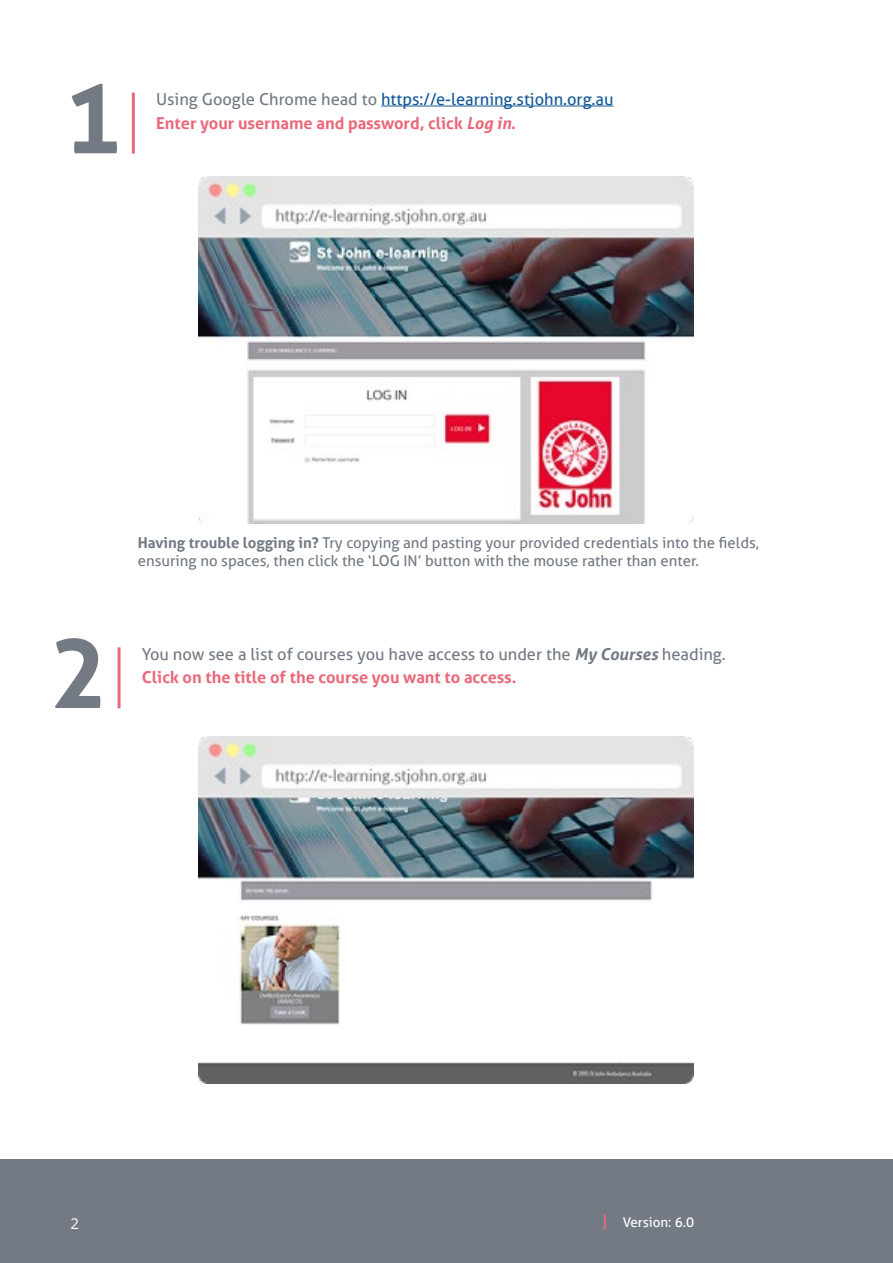
<style>
.page{position:relative;width:893px;height:1263px;background:#fff}
.page>*{position:absolute;margin:0;border:0;box-sizing:border-box;transform-origin:0 0}
.t1{font:700 97.2px "Aller";color:#737a84}
.t2{font:16.5px/23.9px "Aller";color:#737a84}
.t3{font:700 16.5px/23.9px "Aller";color:#ea6879}
.t4{font:15px/18px "Aller";color:#737a84}
.t5{font:15px "Open Sans";color:#fff}
.t6{font:13.5px "Aller";color:#fff}
.s1{font-weight:400;color:#737a84}
.s2{font-weight:400;color:#165b9a}
.s3{font-style:italic}
.s4{font-weight:700}
.s5{font-weight:700;font-style:italic}
.s6{font-weight:700;color:#ea6879}
</style>
<div class="page">
<div style="left:0;top:1160px;width:893px;height:103px;background:#737a84"></div>
<svg style="left:604px;top:1214px;width:2px;height:15px"></svg>
<hr style="left:381px;top:106px;width:232px;height:1px;background:#165b9a">
<hr style="left:132px;top:93px;width:3px;height:61px;background:#ea6879">
<img style="left:198px;top:176px;width:496px;height:347px">
<hr style="left:118px;top:647px;width:3px;height:61px;background:#ea6879">
<img style="left:198px;top:736px;width:496px;height:347px">
<h1 class="t1" style="left:64px;top:59px;width:60px">1</h1>
<p class="t3" style="left:156px;top:87px;width:459px"><span class="s1">Using Google Chrome head to</span> <span class="s2">https://e-learning.stjohn.org.au<br></span>Enter your username and password, click <span class="s3">Log in</span>.</p>
<p class="t4" style="left:138px;top:533px;width:623px"><span class="s4">Having trouble logging in?</span> Try copying and pasting your provided credentials into the fields, ensuring no spaces, then click the ‘LOG IN’ button with the mouse rather than enter.</p>
<h1 class="t1" style="left:50px;top:613px;width:60px">2</h1>
<p class="t2" style="left:142px;top:642px;width:585px">You now see a list of courses you have access to under the <span class="s5">My Courses</span> heading.<br><span class="s6">Click on the title of the course you want to access.</span></p>
<p class="t5" style="left:71px;top:1213px;width:10px">2</p>
<p class="t6" style="left:623px;top:1214px;width:73px">Version: 6.0</p>
</div>
